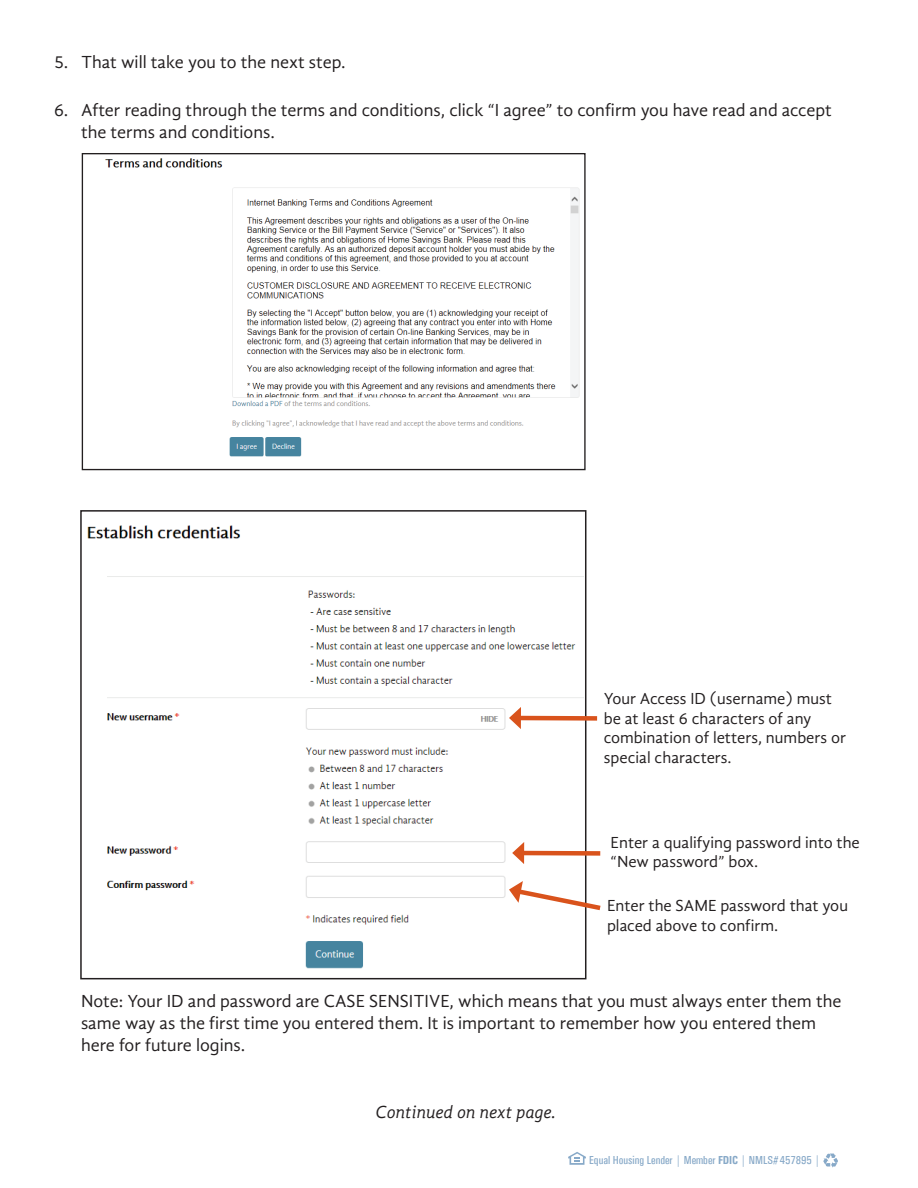
<style>
.page{position:relative;width:918px;height:1188px;background:#fff}
.page>*{position:absolute;margin:0;border:0;box-sizing:border-box;transform-origin:0 0}
.t1{font:18px/21.6px "Gandhi Sans";color:#231f20}
.t2{font:italic 18px "Gandhi Sans";color:#231f20}
.t3{font:16.5px/19.8px "Gandhi Sans";color:#231f20}
.t4{font:500 11.7px "Univers Condensed";color:#87a9c8}
.s1{font-weight:700}
</style>
<div class="page">
<svg style="left:568px;top:1152px;width:18px;height:13px"></svg>
<svg style="left:823px;top:1153px;width:15px;height:15px"></svg>
<img style="left:105px;top:158px;width:475px;height:299px">
<div style="left:82px;top:153px;width:504px;height:317px;border:1px solid #231f20"></div>
<img style="left:87px;top:525px;width:496px;height:444px">
<div style="left:80px;top:510px;width:506px;height:469px;border:2px solid #231f20"></div>
<div style="left:517px;top:716px;width:80px;height:5px;background:#d9531c"></div>
<svg style="left:509px;top:707px;width:12px;height:22px"></svg>
<svg style="left:509px;top:881px;width:92px;height:32px"></svg>
<div style="left:520px;top:851px;width:80px;height:5px;background:#d9531c"></div>
<svg style="left:512px;top:842px;width:12px;height:22px"></svg>
<p class="t1" style="left:54px;top:51px;width:293px">5. That will take you to the next step.</p>
<p class="t1" style="left:81px;top:100px;width:752px;text-indent:-27px">6. After reading through the terms and conditions, click “I agree” to confirm you have read and accept the terms and conditions.</p>
<p class="t3" style="left:604px;top:688px;width:244px">Your Access ID (username) must be at least 6 characters of any combination of letters, numbers or special characters.</p>
<p class="t3" style="left:611px;top:832px;width:251px">Enter a qualifying password into the “New password” box.</p>
<p class="t3" style="left:607px;top:896px;width:243px">Enter the SAME password that you placed above to confirm.</p>
<p class="t1" style="left:81px;top:991px;width:762px">Note: Your ID and password are CASE SENSITIVE, which means that you must always enter them the same way as the first time you entered them. It is important to remember how you entered them here for future logins.</p>
<p class="t2" style="left:375px;top:1102px;width:182px">Continued on next page.</p>
<p class="t4" style="left:589px;top:1154px;width:233px">Equal Housing Lender | Member <span class="s1">FDIC</span> | NMLS#457895 |</p>
</div>
